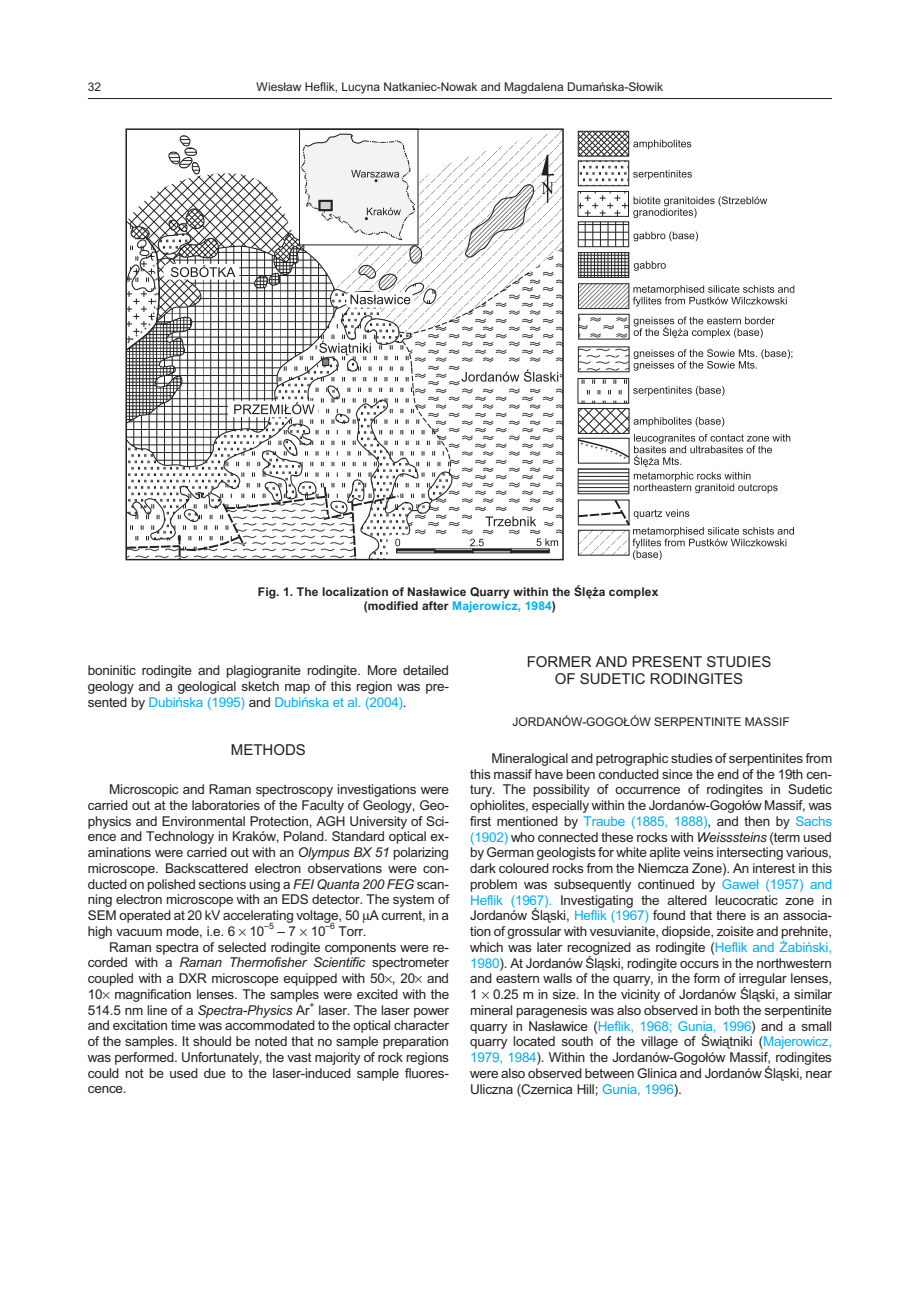
<style>
.page{position:relative;width:921px;height:1290px;background:#fff}
.page>*{position:absolute;margin:0;border:0;box-sizing:border-box;transform-origin:0 0}
.t1{font:15px/17.5px "Arial";color:#231f20;text-align:center}
.t2{font:13.5px/15.8px "Arial";letter-spacing:-.015em;color:#231f20;text-align:justify}
.t3{font:italic 13.5px "Arial";letter-spacing:-.015em;color:#231f20}
.t4{font:12px "Arial";color:#231f20}
.t5{font:700 12px/14.4px "Arial";letter-spacing:.01em;color:#231f20;text-align:center}
.t6{font:8.7px "Arial";color:#231f20}
.s1{color:#00aeef}
.s2{font-style:italic}
.s3{font-style:normal}
</style>
<div class="page">
<hr style="left:88px;top:98px;width:744px;height:1px;background:#231f20">
<svg style="left:577px;top:130px;width:217px;height:210px"></svg>
<svg style="left:577px;top:346px;width:217px;height:214px"></svg>
<svg style="left:125px;top:130px;width:438px;height:431px"></svg>
<p class="t4" style="left:88px;top:83px;width:15px">32</p>
<p class="t4" style="left:257px;top:83px;width:408px">Wies³aw Heflik, Lucyna Natkaniec-Nowak and Magdalena Dumañska-S³owik</p>
<p class="t5" style="left:258px;top:586px;width:402px">Fig. 1. The lo cal iza tion of Nas³awice Quarry within the Œlê¿a com plex (mod i fied af ter <span class="s1">Majerowicz, 1984</span>)</p>
<p class="t2" style="left:88px;top:664px;width:363px">boninitic rodingite and plagiogranite rodingite. More de tailed ge ol ogy and a geo log i cal sketch map of this re gion was pre - sented by <span class="s1">Dubiñska (1995)</span> and <span class="s1">Dubiñska et al. (2004)</span>.</p>
<p class="t1" style="left:231px;top:742px;width:77px">METHODS</p>
<p class="t2" style="left:88px;top:783px;width:363px;text-indent:21px">Mi cro scopic and Raman spec tros copy in ves ti ga tions were car ried out at the lab o ra to ries of the Fac ulty of Ge ol ogy, Geo - phys ics and En vi ron men tal Pro tec tion, AGH Uni ver sity of Sci - ence and Tech nol ogy in Kraków, Po land. Stan dard op ti cal ex - am i na tions were car ried out with an <span class="s2">Olym pus BX 51</span> po lar iz ing mi cro scope. Back scat tered elec tron ob ser va tions were con - ducted on pol ished sec tions us ing a <span class="s2">FEI Quanta 200 FEG</span> scan - ning elec tron mi cro scope with an EDS de tec tor. The sys tem of SEM op er ated at 20 kV ac cel er at ing volt age, 50 A cur rent, in a high vac uum mode, i.e. 6 10</p>
<p class="t6" style="left:264px;top:923px;width:11px">–5</p>
<p class="t2" style="left:278px;top:924px;width:49px">– 7 10</p>
<p class="t6" style="left:325px;top:923px;width:11px">–6</p>
<p class="t2" style="left:339px;top:924px;width:29px">Torr.</p>
<p class="t2" style="left:109px;top:940px;width:341px">Raman spec tra of se lected rodingite com po nents were re -</p>
<p class="t3" style="left:88px;top:957px;width:363px"><span class="s3">corded with a</span> Raman Thermofisher Sci en tific <span class="s3">spec trom e ter</span></p>
<p class="t2" style="left:88px;top:972px;width:363px">cou pled with a DXR mi cro scope equipped with 50 , 20 and</p>
<p class="t2" style="left:88px;top:987px;width:363px">10 mag ni fi ca tion lenses. The sam ples were ex cited with the</p>
<p class="t2" style="left:88px;top:1003px;width:223px">514.5 nm line of a <span class="s2">Spec tra-Phys ics</span> Ar</p>
<p class="t6" style="left:309px;top:1002px;width:7px">+</p>
<p class="t2" style="left:88px;top:1003px;width:363px;text-indent:231px">la ser. The la ser power and ex ci ta tion time was ac com mo dated to the op ti cal char ac ter of the sam ples. It should be noted that no sam ple prep a ra tion was per formed. Un for tu nately, the vast ma jor ity of rock re gions could not be used due to the la ser-in duced sam ple flu o res - cence.</p>
<p class="t1" style="left:527px;top:654px;width:246px">FORMER AND PRESENT STUDIES<br>OF SUDETIC RODINGITES</p>
<p class="t4" style="left:513px;top:717px;width:279px">JORDANÓW-GOGO£ÓW SERPENTINITE MASSIF</p>
<p class="t2" style="left:470px;top:752px;width:364px;text-indent:21px">Min er al og i cal and petrographic stud ies of serpentinites from this mas sif have been con ducted since the end of the 19th cen - tury. The pos si bil ity of oc cur rence of rodingites in Sudetic ophiolites, es pe cially within the Jordanów-Gogo³ów Mas sif, was first men tioned by <span class="s1">Traube (1885, 1888)</span>, and then by <span class="s1">Sachs (1902)</span> who con nected these rocks with <span class="s2">Weisssteins</span> (term used by Ger man ge ol o gists for white aplite veins in ter sect ing var i ous, dark col oured rocks from the Niemcza Zone). An in ter est in this prob lem was sub se quently con tin ued by <span class="s1">Gawe³ (1957) and Heflik (1967).</span> In ves ti gat ing the al tered leucocratic zone in Jordanów Œl¹ski, <span class="s1">Heflik (1967)</span> found that there is an as so ci a - tion of grossular with vesuvianite, di op side, zoisite and prehnite, which was later rec og nized as rodingite (<span class="s1">Heflik and ¯abiñski, 1980</span>). At Jordanów Œl¹ski, rodingite oc curs in the north west ern and east ern walls of the quarry, in the form of ir reg u lar lenses, 1 0.25 m in size. In the vi cin ity of Jordanów Œl¹ski, a sim i lar min eral paragenesis was also ob served in both the ser pen tin ite quarry in Nas³awice (<span class="s1">Heflik, 1968; Gunia, 1996</span>) and a small quarry lo cated south of the vil lage of Œwi¹tniki (<span class="s1">Majerowicz, 1979, 1984</span>). Within the Jordanów-Gogo³ów Mas sif, rodingites were also ob served be tween Glinica and Jordanów Œl¹ski, near Uliczna (Czernica Hill; <span class="s1">Gunia, 1996</span>).</p>
</div>
